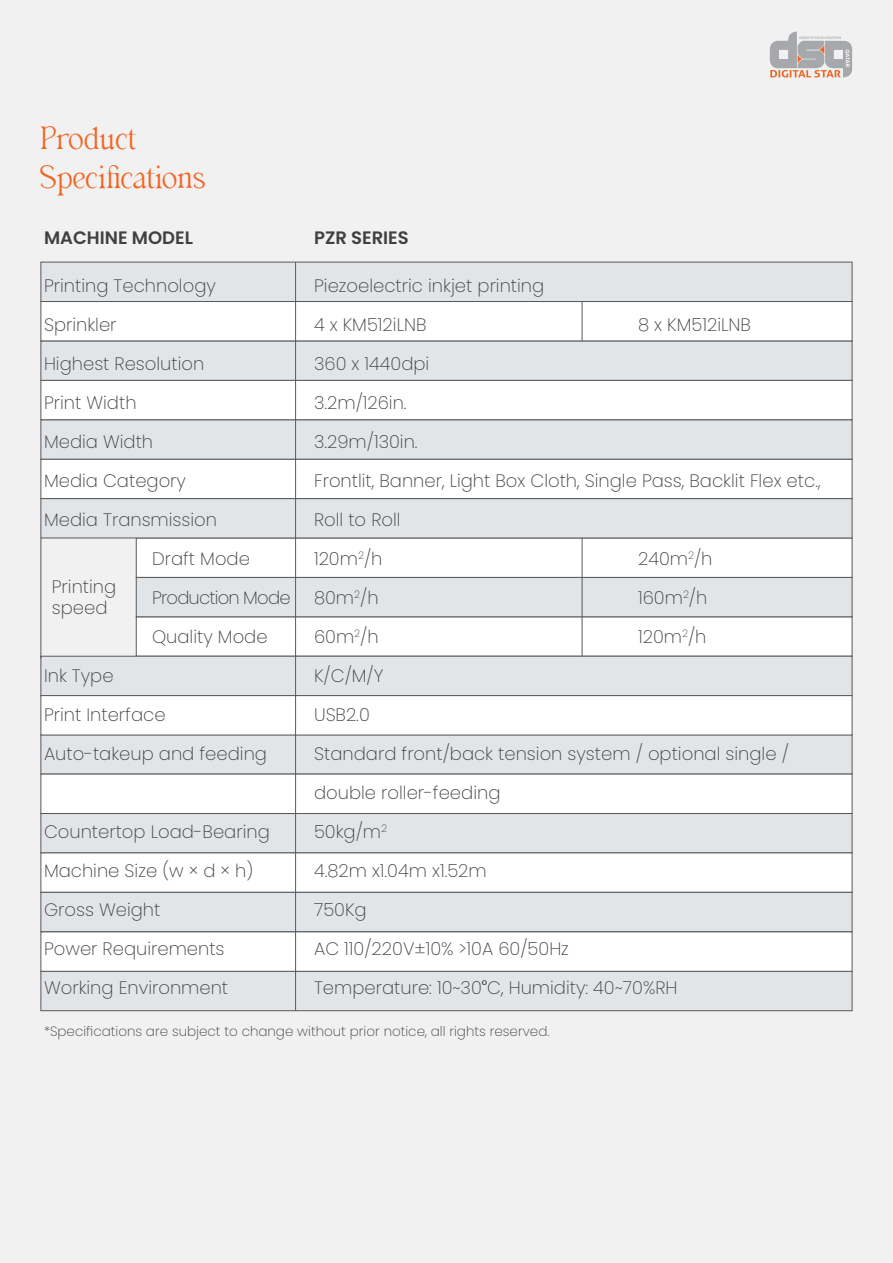
<style>
.page{position:relative;width:893px;height:1263px;background:#f1f1f2}
.page>*{position:absolute;margin:0;border:0;box-sizing:border-box;transform-origin:0 0}
.t1{font:30px/39px "Billiers";color:#f16522}
.t2{font:200 18px/21px "Poppins";color:#404041}
.t3{font:600 18px "Poppins";color:#404041}
.t4{font:200 18px "Poppins";letter-spacing:-.045em;color:#404041}
.t5{font:200 13.5px "Poppins";color:#404041}
</style>
<div class="page">
<svg style="left:770px;top:31px;width:82px;height:47px"></svg>
<div style="left:136px;top:617px;width:716px;height:39px;background:#fff"></div>
<div style="left:41px;top:656px;width:811px;height:40px;background:#e1e5e8;border:1px solid #58595b"></div>
<div style="left:41px;top:734px;width:811px;height:40px;background:#e1e5e8;border:1px solid #58595b"></div>
<div style="left:136px;top:577px;width:716px;height:40px;background:#e1e5e8;border:1px solid #58595b"></div>
<div style="left:41px;top:813px;width:811px;height:40px;background:#e1e5e8;border:1px solid #58595b"></div>
<div style="left:41px;top:853px;width:811px;height:39px;background:#fff"></div>
<div style="left:41px;top:892px;width:811px;height:40px;background:#e1e5e8;border:1px solid #58595b"></div>
<div style="left:41px;top:774px;width:811px;height:40px;background:#fff;border:1px solid #58595b"></div>
<div style="left:41px;top:695px;width:811px;height:40px;background:#fff;border:1px solid #58595b"></div>
<div style="left:41px;top:971px;width:811px;height:40px;background:#e1e5e8;border:1px solid #58595b"></div>
<div style="left:41px;top:932px;width:811px;height:39px;background:#fff"></div>
<div style="left:136px;top:538px;width:716px;height:40px;background:#fff;border:1px solid #58595b"></div>
<div style="left:41px;top:498px;width:811px;height:40px;background:#e1e5e8"></div>
<div style="left:41px;top:459px;width:811px;height:40px;background:#fff;border:1px solid #58595b"></div>
<div style="left:41px;top:420px;width:811px;height:39px;background:#e1e5e8"></div>
<div style="left:41px;top:380px;width:811px;height:40px;background:#fff;border:1px solid #58595b"></div>
<div style="left:41px;top:341px;width:811px;height:39px;background:#e1e5e8;border:1px solid #58595b"></div>
<div style="left:41px;top:301px;width:811px;height:40px;background:#fff"></div>
<div style="left:41px;top:262px;width:811px;height:40px;background:#e1e5e8;border:1px solid #58595b"></div>
<hr style="left:295px;top:262px;width:1px;height:749px;background:#58595b">
<hr style="left:582px;top:538px;width:1px;height:118px;background:#58595b">
<hr style="left:582px;top:301px;width:1px;height:40px;background:#58595b">
<hr style="left:41px;top:538px;width:1px;height:120px;background:#58595b">
<h1 class="t1" style="left:40px;top:119px;width:167px">Product<br>Specifications</h1>
<p class="t3" style="left:44px;top:227px;width:150px">MACHINE MODEL</p>
<p class="t3" style="left:314px;top:227px;width:96px">PZR SERIES</p>
<p class="t2" style="left:44px;top:275px;width:173px">Printing Technology</p>
<p class="t2" style="left:314px;top:275px;width:232px">Piezoelectric inkjet printing</p>
<p class="t2" style="left:44px;top:314px;width:74px">Sprinkler</p>
<p class="t2" style="left:314px;top:314px;width:114px">4 x KM512iLNB</p>
<p class="t2" style="left:638px;top:314px;width:114px">8 x KM512iLNB</p>
<p class="t2" style="left:44px;top:353px;width:162px">Highest Resolution</p>
<p class="t2" style="left:314px;top:353px;width:117px">360 x 1440dpi</p>
<p class="t2" style="left:44px;top:392px;width:94px">Print Width</p>
<p class="t2" style="left:314px;top:392px;width:94px">3.2m/126in.</p>
<p class="t2" style="left:44px;top:431px;width:111px">Media Width</p>
<p class="t2" style="left:314px;top:431px;width:105px">3.29m/130in.</p>
<p class="t2" style="left:44px;top:470px;width:144px">Media Category</p>
<p class="t2" style="left:314px;top:470px;width:508px">Frontlit, Banner, Light Box Cloth, Single Pass, Backlit Flex etc.,</p>
<p class="t2" style="left:44px;top:509px;width:175px">Media Transmission</p>
<p class="t2" style="left:314px;top:509px;width:88px">Roll to Roll</p>
<p class="t2" style="left:152px;top:548px;width:99px">Draft Mode</p>
<p class="t2" style="left:314px;top:548px;width:70px">120m<sup>2</sup>/h</p>
<p class="t2" style="left:638px;top:548px;width:76px">240m<sup>2</sup>/h</p>
<p class="t4" style="left:152px;top:587px;width:140px">Production Mode</p>
<p class="t2" style="left:314px;top:587px;width:66px">80m<sup>2</sup>/h</p>
<p class="t2" style="left:638px;top:587px;width:71px">160m<sup>2</sup>/h</p>
<p class="t2" style="left:152px;top:626px;width:117px">Quality Mode</p>
<p class="t2" style="left:314px;top:626px;width:66px">60m<sup>2</sup>/h</p>
<p class="t2" style="left:638px;top:626px;width:70px">120m<sup>2</sup>/h</p>
<p class="t2" style="left:44px;top:665px;width:71px">Ink Type</p>
<p class="t2" style="left:314px;top:665px;width:71px">K/C/M/Y</p>
<p class="t2" style="left:44px;top:704px;width:123px">Print Interface</p>
<p class="t2" style="left:314px;top:704px;width:57px">USB2.0</p>
<p class="t2" style="left:44px;top:743px;width:224px">Auto-takeup and feeding</p>
<p class="t2" style="left:314px;top:782px;width:188px">double roller-feeding</p>
<p class="t2" style="left:44px;top:821px;width:227px">Countertop Load-Bearing</p>
<p class="t2" style="left:314px;top:821px;width:75px">50kg/m<sup>2</sup></p>
<p class="t2" style="left:44px;top:860px;width:211px">Machine Size (w × d × h)</p>
<p class="t2" style="left:314px;top:860px;width:174px">4.82m x1.04m x1.52m</p>
<p class="t2" style="left:44px;top:899px;width:118px">Gross Weight</p>
<p class="t2" style="left:314px;top:899px;width:54px">750Kg</p>
<p class="t2" style="left:44px;top:938px;width:182px">Power Requirements</p>
<p class="t2" style="left:314px;top:938px;width:256px">AC 110/220V±10% &gt;10A 60/50Hz</p>
<p class="t2" style="left:44px;top:977px;width:186px">Working Environment</p>
<p class="t2" style="left:314px;top:977px;width:365px">Temperature: 10~30<sup>º</sup>C, Humidity: 40~70%RH</p>
<p class="t5" style="left:44px;top:1023px;width:507px">*Specifications are subject to change without prior notice, all rights reserved.</p>
<p class="t2" style="left:52px;top:577px;width:66px">Printing speed</p>
<p class="t2" style="left:314px;top:743px;width:476px">Standard front/back tension system / optional single /</p>
</div>
